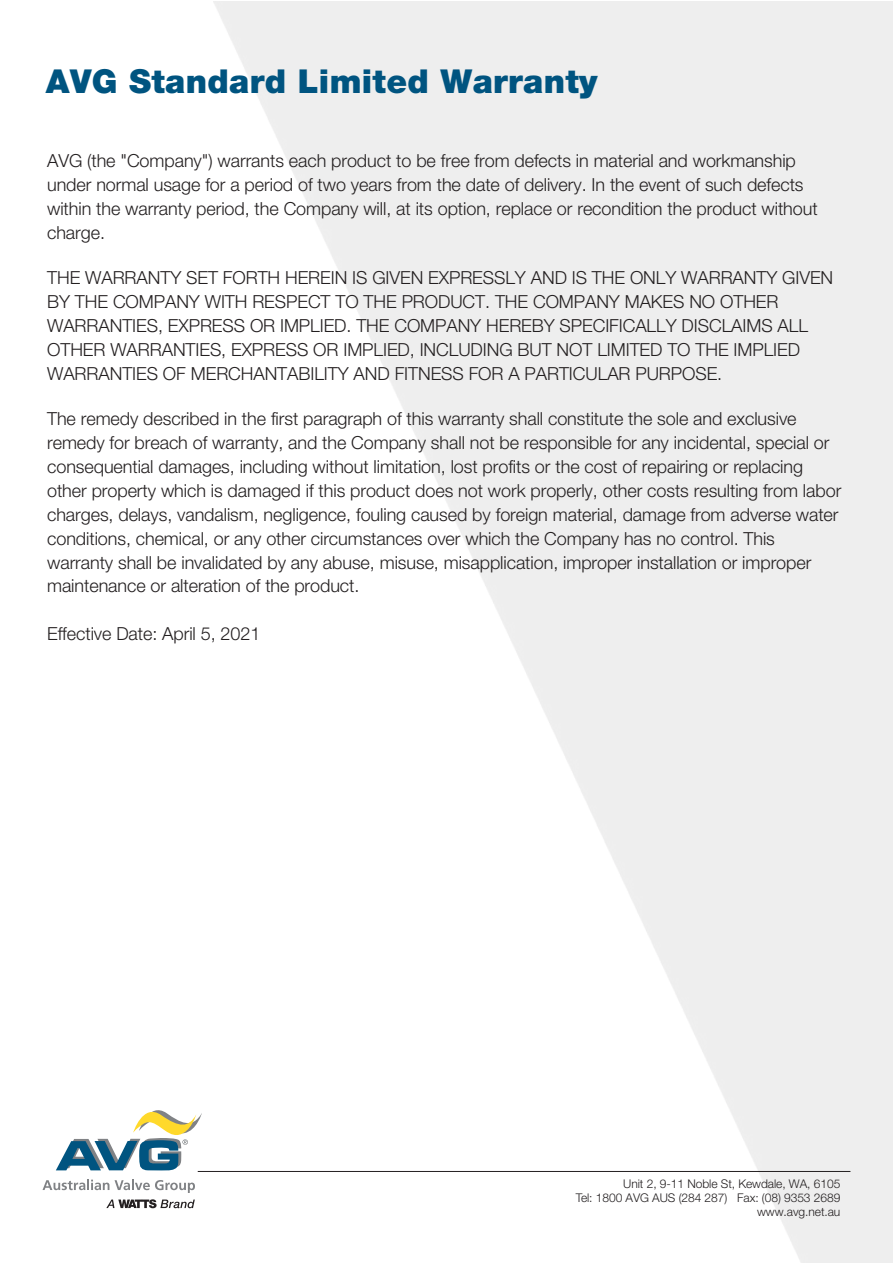
<style>
.page{position:relative;width:893px;height:1263px;background:#fff}
.page>*{position:absolute;margin:0;border:0;box-sizing:border-box;transform-origin:0 0}
.t1{font:900 33px "Helvetica Neue LT Std";letter-spacing:.01em;color:#005480}
.t2{font:300 18px/24px "Helvetica Neue LT Std";letter-spacing:-.005em;color:#231f20}
.t3{font:300 12px/14.4px "Helvetica Neue LT Std";letter-spacing:-.005em;color:#231f20;text-align:right}
</style>
<div class="page">
<svg style="left:43px;top:1179px;width:66px;height:11px"></svg>
<svg style="left:115px;top:1179px;width:80px;height:14px"></svg>
<svg style="left:56px;top:1110px;width:146px;height:60px"></svg>
<svg style="left:106px;top:1199px;width:89px;height:9px"></svg>
<hr style="left:198px;top:1171px;width:652px;height:1px;background:#231f20">
<h1 class="t1" style="left:46px;top:61px;width:553px">AVG Standard Limited Warranty</h1>
<p class="t2" style="left:47px;top:148px;width:772px">AVG (the "Company") warrants each product to be free from defects in material and workmanship under normal usage for a period of two years from the date of delivery. In the event of such defects within the warranty period, the Company will, at its option, replace or recondition the product without charge.</p>
<p class="t2" style="left:47px;top:265px;width:788px">THE WARRANTY SET FORTH HEREIN IS GIVEN EXPRESSLY AND IS THE ONLY WARRANTY GIVEN BY THE COMPANY WITH RESPECT TO THE PRODUCT. THE COMPANY MAKES NO OTHER WARRANTIES, EXPRESS OR IMPLIED. THE COMPANY HEREBY SPECIFICALLY DISCLAIMS ALL OTHER WARRANTIES, EXPRESS OR IMPLIED, INCLUDING BUT NOT LIMITED TO THE IMPLIED WARRANTIES OF MERCHANTABILITY AND FITNESS FOR A PARTICULAR PURPOSE.</p>
<p class="t2" style="left:47px;top:406px;width:796px">The remedy described in the first paragraph of this warranty shall constitute the sole and exclusive remedy for breach of warranty, and the Company shall not be responsible for any incidental, special or consequential damages, including without limitation, lost profits or the cost of repairing or replacing other property which is damaged if this product does not work properly, other costs resulting from labor charges, delays, vandalism, negligence, fouling caused by foreign material, damage from adverse water conditions, chemical, or any other circumstances over which the Company has no control. This warranty shall be invalidated by any abuse, misuse, misapplication, improper installation or improper maintenance or alteration of the product.</p>
<p class="t2" style="left:47px;top:621px;width:215px">Effective Date: April 5, 2021</p>
<p class="t3" style="left:576px;top:1176px;width:266px">Unit 2, 9-11 Noble St, Kewdale, WA, 6105<br>Tel: 1800 AVG AUS (284 287) Fax: (08) 9353 2689 www.avg.net.au</p>
</div>
